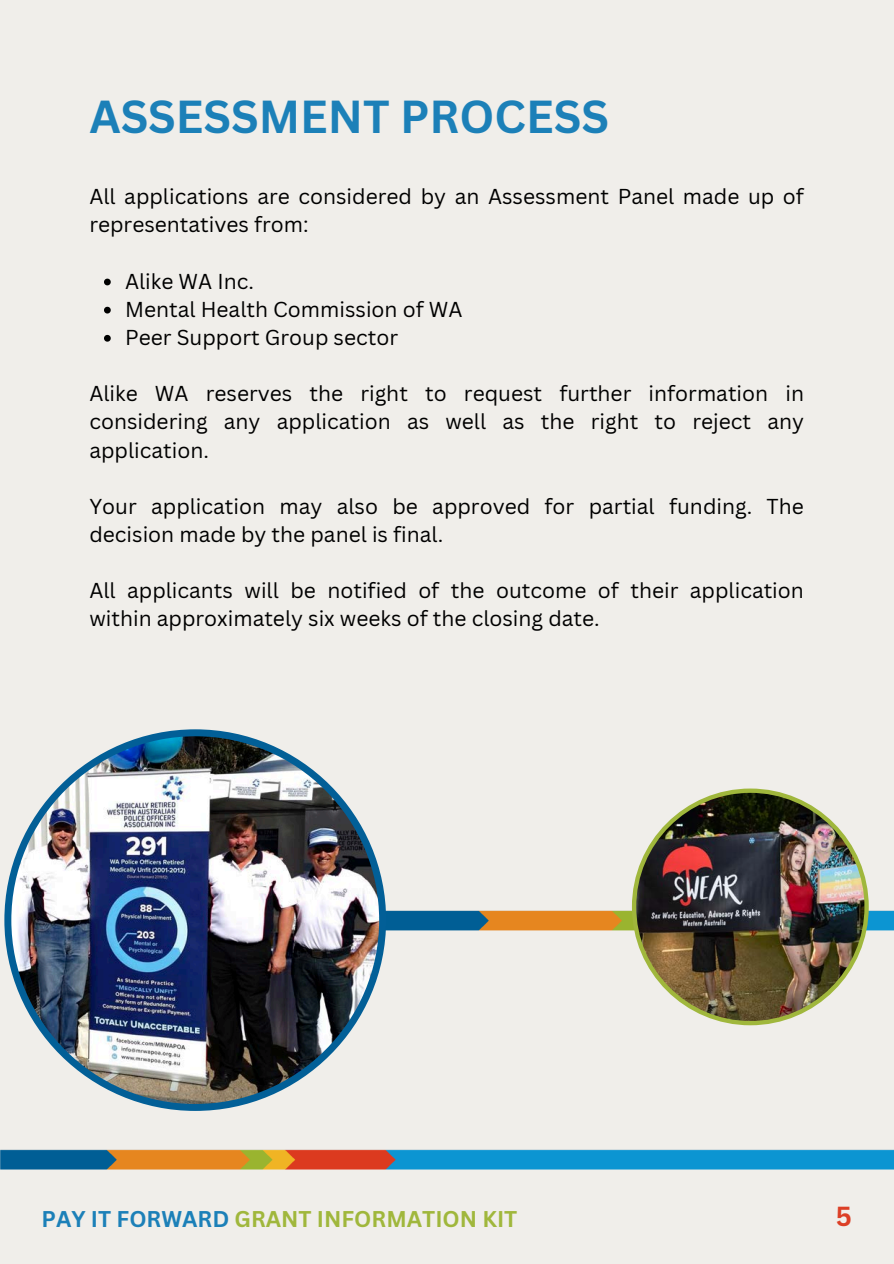
<style>
.page{position:relative;width:894px;height:1264px;background:#fff}
.page>*{position:absolute;margin:0;border:0;box-sizing:border-box;transform-origin:0 0}
.t1{font:700 45px "Canva Sans";color:#1c80b8}
.t2{font:700 26.85px "Canva Sans";color:#dc3f26}
.t3{font:700 22.2px "Canva Sans";color:#a0b73c}
.t4{font:21px/28.2px "Canva Sans";color:#000}
.s1{color:#1c80b8}
</style>
<div class="page">
<div style="left:0;top:0;width:893px;height:1263px;background:#f0eeea"></div>
<img style="left:0;top:1149px;width:893px;height:21px">
<svg style="left:104px;top:278px;width:7px;height:7px"></svg>
<svg style="left:104px;top:307px;width:7px;height:6px"></svg>
<svg style="left:104px;top:335px;width:7px;height:6px"></svg>
<img style="left:386px;top:895px;width:507px;height:36px">
<img style="left:4px;top:729px;width:382px;height:381px">
<img style="left:631px;top:788px;width:237px;height:237px">
<p class="t1" style="left:89px;top:85px;width:521px">ASSESSMENT PROCESS</p>
<p class="t4" style="left:89px;top:182px;width:716px">All applications are considered by an Assessment Panel made up of representatives from:</p>
<p class="t4" style="left:125px;top:266px;width:130px">Alike WA Inc.</p>
<p class="t4" style="left:125px;top:294px;width:339px">Mental Health Commission of WA</p>
<p class="t4" style="left:125px;top:323px;width:274px">Peer Support Group sector</p>
<p class="t4" style="left:89px;top:379px;width:716px;text-align:justify">Alike WA reserves the right to request further information in considering any application as well as the right to reject any application.</p>
<p class="t4" style="left:89px;top:491px;width:715px">Your application may also be approved for partial funding. The decision made by the panel is final.</p>
<p class="t4" style="left:89px;top:576px;width:715px">All applicants will be notified of the outcome of their application within approximately six weeks of the closing date.</p>
<h1 class="t3" style="left:42px;top:1203px;width:477px"><span class="s1">PAY IT FORWARD</span> GRANT INFORMATION KIT</h1>
<p class="t2" style="left:835px;top:1197px;width:18px">5</p>
</div>
